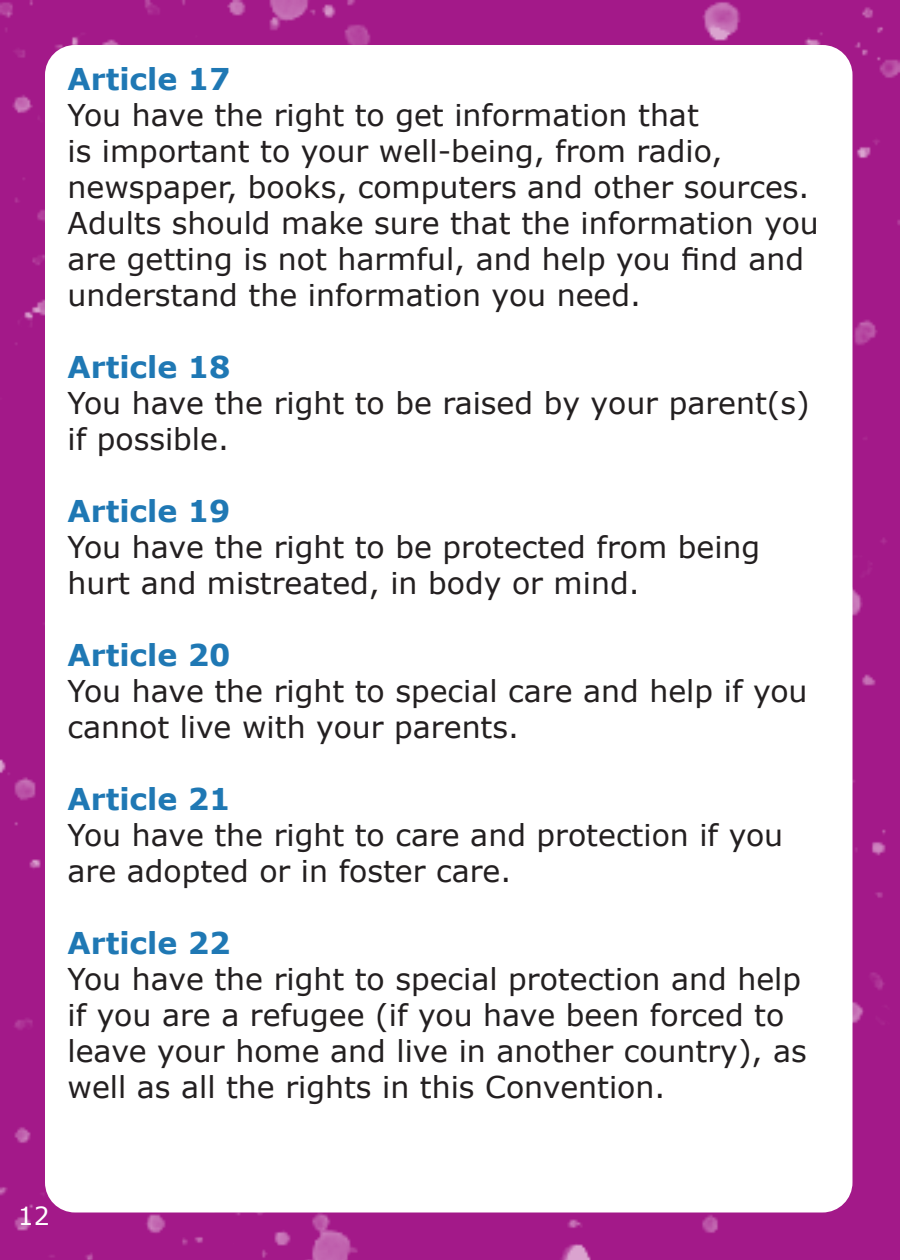
<style>
.page{position:relative;width:900px;height:1260px;background:#fff}
.page>*{position:absolute;margin:0;border:0;box-sizing:border-box;transform-origin:0 0}
.t1{font:30px/36px "Verdana";color:#231f20}
.t2{font:700 30px "Verdana";color:#1f78b4}
.t3{font:25px "Verdana";color:#fff}
</style>
<div class="page">
<img style="left:0;top:0;width:900px;height:1260px">
<p class="t2" style="left:68px;top:58px;width:164px">Article 17</p>
<p class="t1" style="left:68px;top:97px;width:753px">You have the right to get information that<br>is important to your well-being, from radio, newspaper, books, computers and other sources.<br>Adults should make sure that the information you are getting is not harmful, and help you find and understand the information you need.</p>
<p class="t2" style="left:68px;top:346px;width:164px">Article 18</p>
<p class="t1" style="left:68px;top:385px;width:744px">You have the right to be raised by your parent(s) if possible.</p>
<p class="t2" style="left:68px;top:490px;width:164px">Article 19</p>
<p class="t1" style="left:68px;top:529px;width:694px">You have the right to be protected from being hurt and mistreated, in body or mind.</p>
<p class="t2" style="left:68px;top:634px;width:164px">Article 20</p>
<p class="t1" style="left:68px;top:673px;width:742px">You have the right to special care and help if you cannot live with your parents.</p>
<p class="t2" style="left:68px;top:778px;width:164px">Article 21</p>
<p class="t1" style="left:68px;top:817px;width:717px">You have the right to care and protection if you are adopted or in foster care.</p>
<p class="t2" style="left:68px;top:922px;width:164px">Article 22</p>
<p class="t1" style="left:68px;top:961px;width:741px">You have the right to special protection and help if you are a refugee (if you have been forced to leave your home and live in another country), as well as all the rights in this Convention.</p>
<p class="t3" style="left:18px;top:1198px;width:33px">12</p>
</div>
